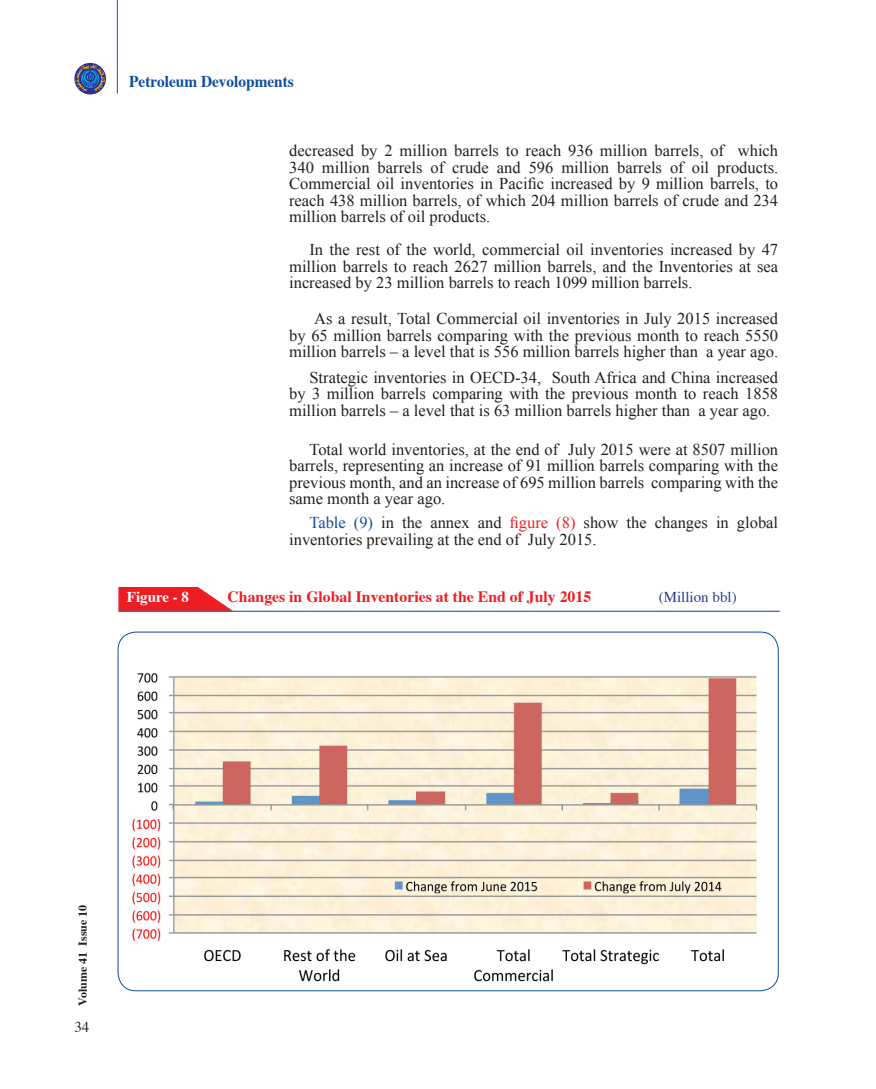
<style>
.page{position:relative;width:876px;height:1089px;background:#fff}
.page>*{position:absolute;margin:0;border:0;box-sizing:border-box;transform-origin:0 0}
.Plain_Text{font:16.5px/16.5px "Times New Roman";color:#231f20;text-align:justify}
.t1{font:700 16.5px "Times";color:#0d4da1;scale:.93 1}
.Plain_Text-2{font:700 15.75px "Times";color:#ee1d23}
.Plain_Text-3{font:15px "Times";color:#253f8e}
.Plain_Text-4{font:700 15px "Times";color:#fff}
.t2{font:15px "Times";color:#231f20}
.t3{font:700 12px "Times";color:#231f20}
.s1{color:#0d4da1}
.s2{color:#ee1d23}
</style>
<div class="page">
<hr style="left:117px;top:0;width:1px;height:94px;background:#1855a5">
<div style="left:74px;top:63px;width:32px;height:31px;background:#2e3092;border-radius:50%"></div>
<svg style="left:75px;top:65px;width:30px;height:27px"></svg>
<svg style="left:118px;top:587px;width:114px;height:23px;background:#f03f45"></svg>
<hr style="left:118px;top:610px;width:662px;height:2px;background:#1855a5">
<img style="left:118px;top:633px;width:660px;height:357px">
<p class="t1" style="left:129px;top:65px;width:179px">Petroleum Devolopments</p>
<p class="Plain_Text" style="left:289px;top:142px;width:490px">decreased by 2 million barrels to reach 936 million barrels, of which 340 million barrels of crude and 596 million barrels of oil products.<br>Commercial oil inventories in Pacific increased by 9 million barrels, to reach 438 million barrels, of which 204 million barrels of crude and 234 million barrels of oil products.</p>
<p class="Plain_Text" style="left:289px;top:241px;width:490px;text-indent:20px">In the rest of the world, commercial oil inventories increased by 47 million barrels to reach 2627 million barrels, and the Inventories at sea increased by 23 million barrels to reach 1099 million barrels.</p>
<p class="Plain_Text" style="left:289px;top:310px;width:490px;text-indent:25px">As a result, Total Commercial oil inventories in July 2015 increased by 65 million barrels comparing with the previous month to reach 5550 million barrels – a level that is 556 million barrels higher than a year ago.</p>
<p class="Plain_Text" style="left:289px;top:368px;width:490px;text-indent:20px">Strategic inventories in OECD-34, South Africa and China increased by 3 million barrels comparing with the previous month to reach 1858 million barrels – a level that is 63 million barrels higher than a year ago.</p>
<p class="Plain_Text" style="left:289px;top:440px;width:490px;text-indent:20px">Total world inventories, at the end of July 2015 were at 8507 million barrels, representing an increase of 91 million barrels comparing with the previous month, and an increase of 695 million barrels comparing with the same month a year ago.</p>
<p class="Plain_Text" style="left:289px;top:514px;width:490px;text-indent:20px"><span class="s1">Table (9)</span> in the annex and <span class="s2">figure (8)</span> show the changes in global inventories prevailing at the end of July 2015.</p>
<p class="Plain_Text-4" style="left:127px;top:582px;width:64px">Figure - 8</p>
<p class="Plain_Text-2" style="left:228px;top:581px;width:365px">Changes in Global Inventories at the End of July 2015</p>
<p class="Plain_Text-3" style="left:659px;top:583px;width:79px">(Million bbl)</p>
<p class="t3" style="left:71px;top:1005px;width:102px;rotate:-90deg">Volume 41 Issue 10</p>
<p class="t2" style="left:74px;top:1013px;width:16px">34</p>
</div>
